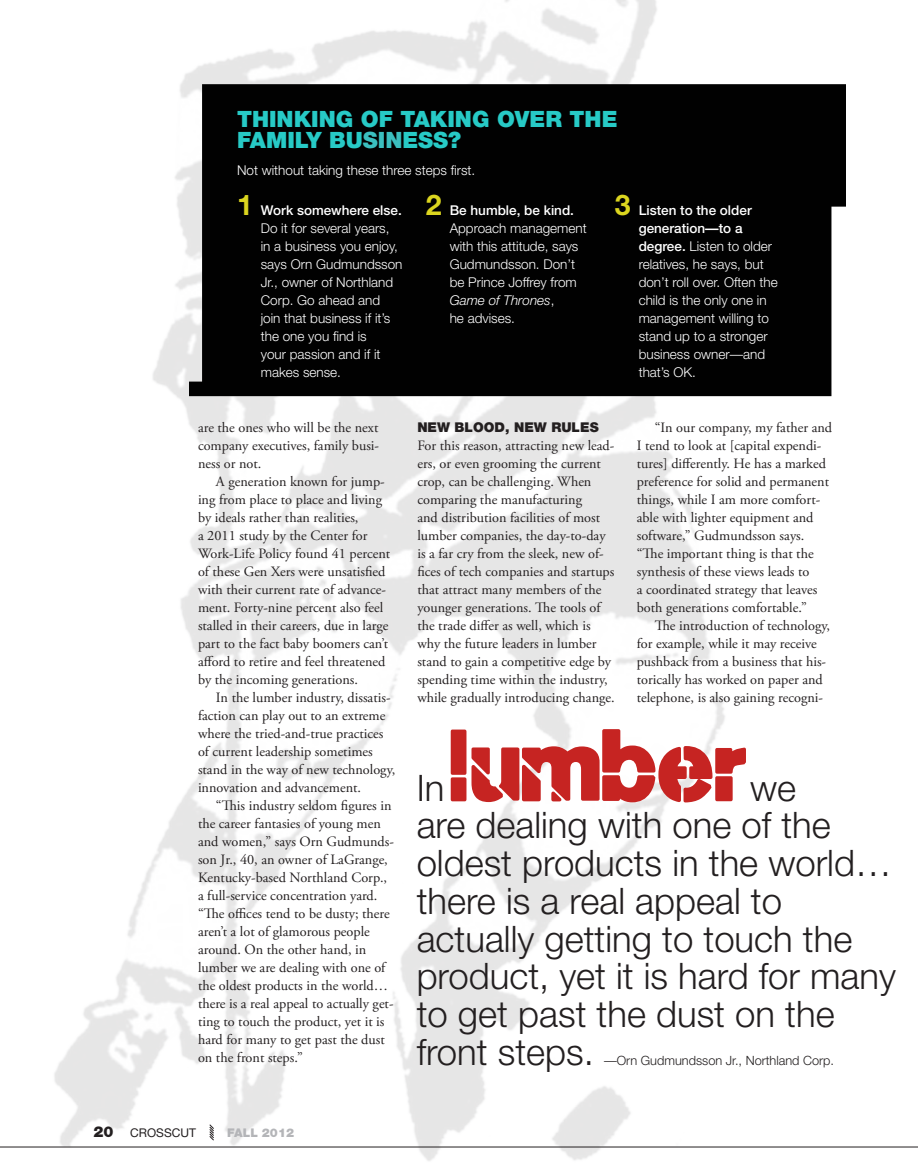
<style>
.page{position:relative;width:918px;height:1175px;background:#fff}
.page>*{position:absolute;margin:0;border:0;box-sizing:border-box;transform-origin:0 0}
.t1{font:900 102.45px "MK Stencilsans";letter-spacing:-.04em;color:#c62422}
.t2{font:300 36.45px/37.8px "Helvetica Neue";color:#231f20}
.t3{font:900 22.5px/21px "Helvetica Neue";color:#27cac6}
.t4{font:900 15px "Helvetica Neue";color:#231f20}
._01_body_indent_NAW{font:14.25px/18px "Adobe Garamond Pro";color:#231f20}
._01_body_noindent_NA{font:14.25px/18px "Adobe Garamond Pro";color:#231f20}
.t5{font:300 13.5px/18px "Helvetica Neue";color:#fff}
._01_body_subhead_NAW{font:900 13.5px "Helvetica Neue";color:#231f20}
.t6{font:300 12.75px "Helvetica Neue";color:#231f20}
.t7{font:12px "Helvetica Neue";color:#231f20}
.t8{font:900 12px "Helvetica Neue";color:#b4b5b8}
.s1{color:#3bbfbf}
.s2{font-weight:700;font-size:28.5px;color:#dbd51f}
.s3{font-weight:500}
.s4{font-style:italic}
</style>
<div class="page">
<svg style="left:209px;top:1124px;width:5px;height:17px"></svg>
<hr style="left:0;top:1146px;width:918px;height:1px;background:#231f20">
<div style="left:189px;top:84px;width:657px;height:312px;background:#010101"></div>
<p class="t3" style="left:237px;top:108px;width:382px">THINKING OF TAKING OVER THE<br>FAMILY BU<span class="s1">SIN</span>ESS?</p>
<p class="t5" style="left:237px;top:161px;width:240px">Not without taking these three steps first.</p>
<p class="t5" style="left:261px;top:201px;width:143px;text-indent:-24px"><span class="s2">1</span> <span class="s3">Work somewhere else.<br></span>Do it for several years, in a business you enjoy, says Orn Gudmundsson<br>Jr., owner of Northland<br>Corp. Go ahead and join that business if it’s the one you find is<br>your passion and if it makes sense.</p>
<p class="t5" style="left:450px;top:201px;width:139px;text-indent:-24px"><span class="s2">2</span> <span class="s3">Be humble, be kind.<br></span>Approach management with this attitude, says<br>Gudmundsson. Don’t be Prince Joffrey from<br><span class="s4">Game of Thrones</span>,<br>he advises.</p>
<p class="t5" style="left:639px;top:201px;width:141px;text-indent:-24px"><span class="s2">3</span> <span class="s3">Listen to the older generation—to a degree.</span> Listen to older relatives, he says, but don’t roll over. Often the child is the only one in management willing to stand up to a stronger business owner—and that’s OK.</p>
<p class="_01_body_indent_NAW" style="left:198px;top:419px;width:183px;text-align:justify">are the ones who will be the next company executives, family busi&shy;ness or not.</p>
<p class="_01_body_indent_NAW" style="left:198px;top:473px;width:194px;text-indent:18px">A generation known for jump&shy;ing from place to place and living by ideals rather than realities,<br>a 2011 study by the Center for Work-Life Policy found 41 percent of these Gen Xers were unsatisfied with their current rate of advance&shy;ment. Forty-nine percent also feel stalled in their careers, due in large part to the fact baby boomers can’t afford to retire and feel threatened by the incoming generations.</p>
<p class="_01_body_indent_NAW" style="left:198px;top:689px;width:199px;text-indent:18px">In the lumber industry, dissatis&shy;faction can play out to an extreme where the tried-and-true practices of current leadership sometimes stand in the way of new technology, innovation and advancement.</p>
<p class="_01_body_indent_NAW" style="left:198px;top:797px;width:197px;text-indent:18px">“This industry seldom figures in the career fantasies of young men and women,” says Orn Gudmunds&shy;son Jr., 40, an owner of LaGrange,<br>Kentucky-based Northland Corp., a full-service concentration yard. “The offices tend to be dusty; there aren’t a lot of glamorous people around. On the other hand, in lumber we are dealing with one of the oldest products in the world… there is a real appeal to actually get&shy;ting to touch the product, yet it is hard for many to get past the dust on the front steps.”</p>
<p class="t4" style="left:94px;top:1123px;width:22px">20</p>
<p class="t7" style="left:130px;top:1126px;width:67px">CROSSCUT</p>
<p class="t8" style="left:227px;top:1126px;width:68px">FALL 2012</p>
<p class="_01_body_subhead_NAW" style="left:417px;top:419px;width:183px">NEW BLOOD, NEW RULES</p>
<p class="_01_body_noindent_NA" style="left:417px;top:437px;width:199px">For this reason, attracting new lead&shy;ers, or even grooming the current crop, can be challenging. When comparing the manufacturing<br>and distribution facilities of most lumber companies, the day-to-day is a far cry from the sleek, new of&shy;fices of tech companies and startups that attract many members of the younger generations. The tools of the trade differ as well, which is why the future leaders in lumber stand to gain a competitive edge by spending time within the industry, while gradually introducing change.</p>
<p class="_01_body_indent_NAW" style="left:637px;top:419px;width:197px;text-indent:18px">“In our company, my father and<br>I tend to look at [capital expendi&shy;tures] differently. He has a marked preference for solid and permanent things, while I am more comfort&shy;able with lighter equipment and software,” Gudmundsson says. “The important thing is that the synthesis of these views leads to<br>a coordinated strategy that leaves both generations comfortable.”</p>
<p class="_01_body_indent_NAW" style="left:637px;top:617px;width:195px;text-indent:18px">The introduction of technology, for example, while it may receive pushback from a business that his&shy;torically has worked on paper and telephone, is also gaining recogni-</p>
<p class="t1" style="left:448px;top:708px;width:303px">lumber</p>
<p class="t2" style="left:417px;top:768px;width:29px">In</p>
<p class="t2" style="left:417px;top:768px;width:481px;text-indent:333px">we<br>are dealing with one of the oldest products in the world… there is a real appeal to actually getting to touch the product, yet it is hard for many to get past the dust on the front steps.</p>
<p class="t6" style="left:604px;top:1052px;width:232px">—Orn Gudmundsson Jr., Northland Corp.</p>
</div>
